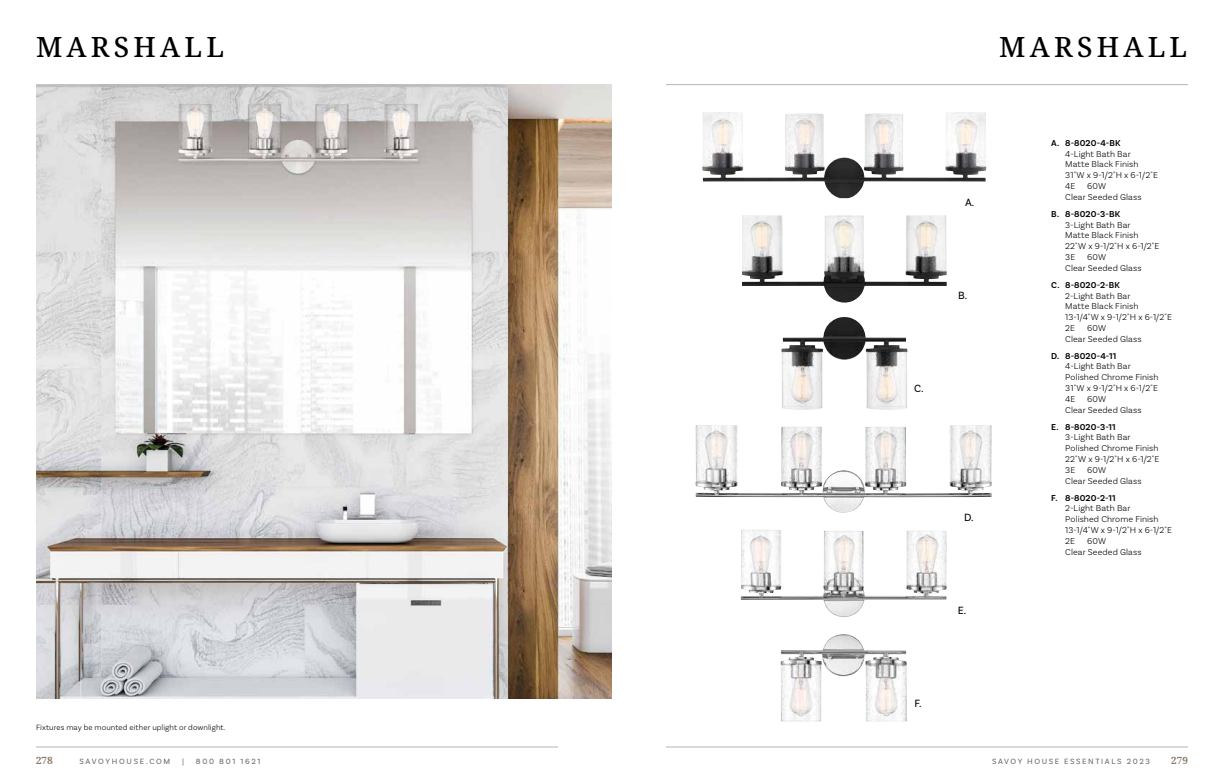
<style>
.page{position:relative;width:1224px;height:783px;background:#fff}
.page>*{position:absolute;margin:0;border:0;box-sizing:border-box;transform-origin:0 0}
.t1{font:500 28px "Noto Serif";letter-spacing:.15em;color:#000}
.t2{font:11px "Basic Sans";color:#000}
.t3{font:700 10px "Noto Serif";letter-spacing:.005em;color:#8b7b6a}
.t4{font:300 9px/10.8px "Basic Sans";letter-spacing:.01em;color:#000}
.t5{font:600 9px "Basic Sans";letter-spacing:.01em;color:#000}
.t6{font:8px "Basic Sans";letter-spacing:.2em;color:#696a6d}
.t7{font:300 8px "Basic Sans";letter-spacing:.015em;color:#000}
</style>
<div class="page">
<hr style="left:36px;top:747px;width:522px;height:1px;background:#b2b4b7">
<hr style="left:666px;top:747px;width:522px;height:1px;background:#b2b4b7">
<hr style="left:666px;top:84px;width:522px;height:1px;background:#b2b4b7">
<img style="left:36px;top:84px;width:576px;height:615px">
<img style="left:696px;top:425px;width:296px;height:88px">
<img style="left:741px;top:530px;width:206px;height:87px">
<img style="left:781px;top:634px;width:126px;height:88px">
<img style="left:702px;top:112px;width:284px;height:86px">
<img style="left:742px;top:215px;width:205px;height:88px">
<img style="left:781px;top:317px;width:126px;height:93px">
<h1 class="t1" style="left:36px;top:27px;width:190px">MARSHALL</h1>
<p class="t7" style="left:36px;top:722px;width:190px">Fixtures may be mounted either uplight or downlight.</p>
<p class="t2" style="left:914px;top:382px;width:11px">C.</p>
<p class="t2" style="left:915px;top:697px;width:8px">F.</p>
<h1 class="t1" style="left:999px;top:27px;width:190px">MARSHALL</h1>
<p class="t2" style="left:965px;top:196px;width:11px">A.</p>
<p class="t2" style="left:958px;top:289px;width:11px">B.</p>
<p class="t2" style="left:964px;top:511px;width:11px">D.</p>
<p class="t2" style="left:958px;top:604px;width:10px">E.</p>
<p class="t5" style="left:1051px;top:137px;width:71px">A. 8-8020-4-BK</p>
<p class="t4" style="left:1065px;top:148px;width:94px">4-Light Bath Bar<br>Matte Black Finish<br>31"W x 9-1/2"H x 6-1/2"E<br>4E</p>
<p class="t4" style="left:1065px;top:181px;width:78px;text-indent:22px">60W<br>Clear Seeded Glass</p>
<p class="t5" style="left:1051px;top:208px;width:70px">B. 8-8020-3-BK</p>
<p class="t4" style="left:1065px;top:219px;width:96px">3-Light Bath Bar<br>Matte Black Finish<br>22"W x 9-1/2"H x 6-1/2"E<br>3E</p>
<p class="t4" style="left:1065px;top:251px;width:78px;text-indent:22px">60W<br>Clear Seeded Glass</p>
<p class="t5" style="left:1051px;top:279px;width:70px">C. 8-8020-2-BK</p>
<p class="t4" style="left:1065px;top:290px;width:108px">2-Light Bath Bar<br>Matte Black Finish<br>13-1/4"W x 9-1/2"H x 6-1/2"E<br>2E</p>
<p class="t4" style="left:1065px;top:322px;width:78px;text-indent:22px">60W<br>Clear Seeded Glass</p>
<p class="t5" style="left:1051px;top:350px;width:66px">D. 8-8020-4-11</p>
<p class="t4" style="left:1065px;top:361px;width:95px">4-Light Bath Bar<br>Polished Chrome Finish<br>31"W x 9-1/2"H x 6-1/2"E<br>4E</p>
<p class="t4" style="left:1065px;top:393px;width:78px;text-indent:22px">60W<br>Clear Seeded Glass</p>
<p class="t5" style="left:1051px;top:421px;width:66px">E. 8-8020-3-11</p>
<p class="t4" style="left:1065px;top:432px;width:96px">3-Light Bath Bar<br>Polished Chrome Finish<br>22"W x 9-1/2"H x 6-1/2"E<br>3E</p>
<p class="t4" style="left:1065px;top:464px;width:78px;text-indent:22px">60W<br>Clear Seeded Glass</p>
<p class="t5" style="left:1051px;top:492px;width:66px">F. 8-8020-2-11</p>
<p class="t4" style="left:1065px;top:503px;width:108px">2-Light Bath Bar<br>Polished Chrome Finish<br>13-1/4"W x 9-1/2"H x 6-1/2"E<br>2E</p>
<p class="t4" style="left:1065px;top:535px;width:78px;text-indent:22px">60W<br>Clear Seeded Glass</p>
<p class="t3" style="left:36px;top:754px;width:18px">278</p>
<p class="t6" style="left:79px;top:757px;width:92px">SAVOYHOUSE.COM</p>
<p class="t6" style="left:182px;top:757px;width:3px">|</p>
<p class="t6" style="left:196px;top:757px;width:66px">800 801 1621</p>
<p class="t6" style="left:992px;top:757px;width:159px">SAVOY HOUSE ESSENTIALS 2023</p>
<p class="t3" style="left:1171px;top:754px;width:18px">279</p>
</div>
